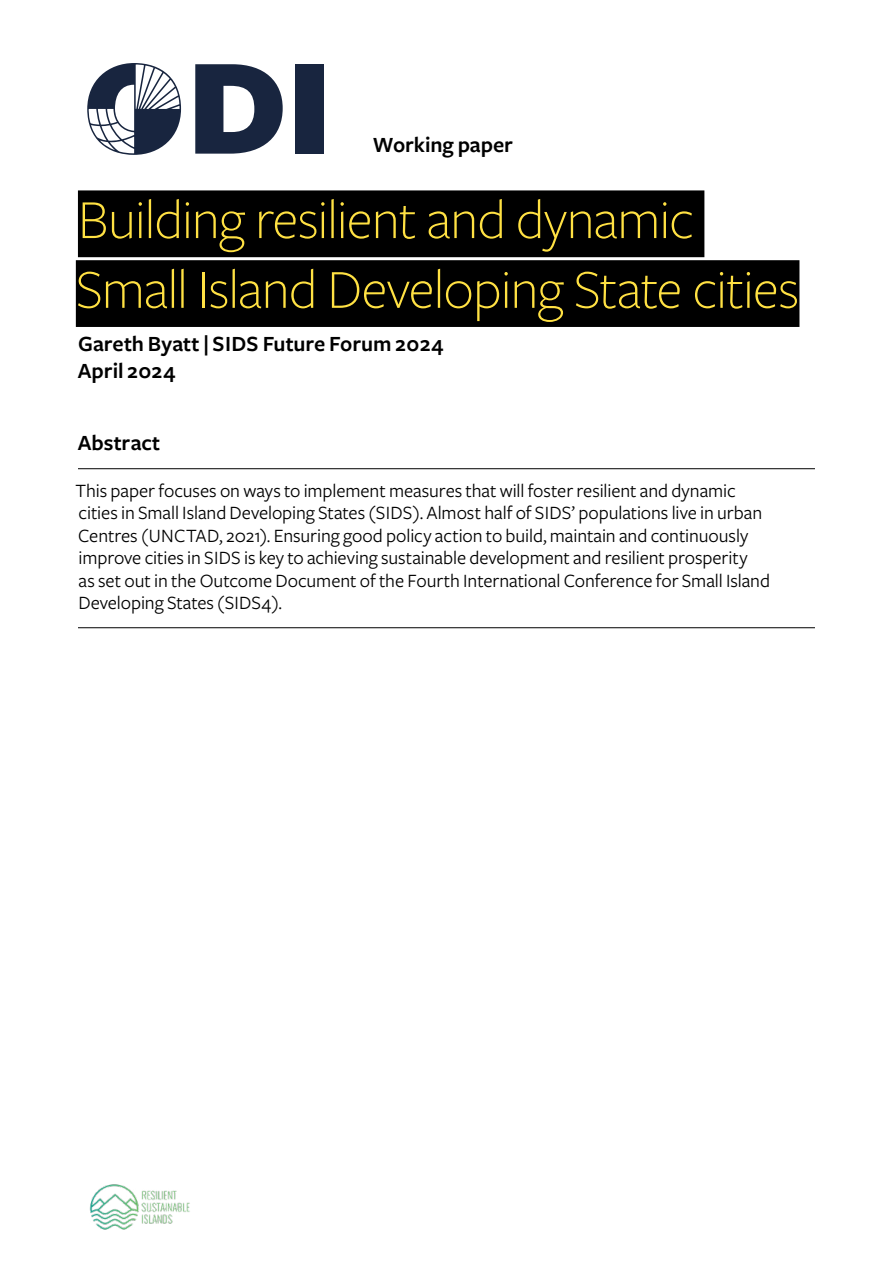
<style>
.page{position:relative;width:893px;height:1263px;background:#fff}
.page>*{position:absolute;margin:0;border:0;box-sizing:border-box;transform-origin:0 0}
.t1{font:300 57px/69.8px "Freight Sans Pro";letter-spacing:-.02em;color:#ffe143}
.Author{font:600 22.5px "Freight Sans Pro";color:#000}
.Article_type{font:600 22.5px "Freight Sans Pro";color:#000}
.Date{font:600 22.5px "Freight Sans Pro";color:#000}
.Key_messages_Abstract_heading{font:600 22.5px "Freight Sans Pro";letter-spacing:.005em;color:#000}
.Key_messages_Abstract_body{font:19.5px/22.5px "Freight Sans Pro";letter-spacing:-.005em;color:#000}
</style>
<div class="page">
<div style="left:78px;top:190px;width:626px;height:67px;background:#000"></div>
<div style="left:76px;top:260px;width:723px;height:67px;background:#000"></div>
<hr style="left:78px;top:468px;width:737px;height:1px;background:#000">
<hr style="left:78px;top:627px;width:737px;height:1px;background:#000">
<img style="left:89px;top:1184px;width:101px;height:46px">
<svg style="left:195px;top:64px;width:88px;height:90px"></svg>
<div style="left:296px;top:64px;width:28px;height:90px;background:#18253f"></div>
<svg style="left:87px;top:63px;width:94px;height:92px"></svg>
<p class="Article_type" style="left:373px;top:129px;width:142px">Working paper</p>
<p class="t1" style="left:76px;top:182px;width:725px">Building resilient and dynamic<br>Small Island Developing State cities</p>
<p class="Author" style="left:78px;top:329px;width:367px">Gareth Byatt | SIDS Future Forum 2024</p>
<p class="Date" style="left:78px;top:356px;width:99px">April 2024</p>
<p class="Key_messages_Abstract_heading" style="left:78px;top:428px;width:84px">Abstract</p>
<p class="Key_messages_Abstract_body" style="left:76px;top:478px;width:696px">This paper focuses on ways to implement measures that will foster resilient and dynamic cities in Small Island Developing States (SIDS). Almost half of SIDS’ populations live in urban Centres (UNCTAD, 2021). Ensuring good policy action to build, maintain and continuously improve cities in SIDS is key to achieving sustainable development and resilient prosperity<br>as set out in the Outcome Document of the Fourth International Conference for Small Island Developing States (SIDS4).</p>
</div>
